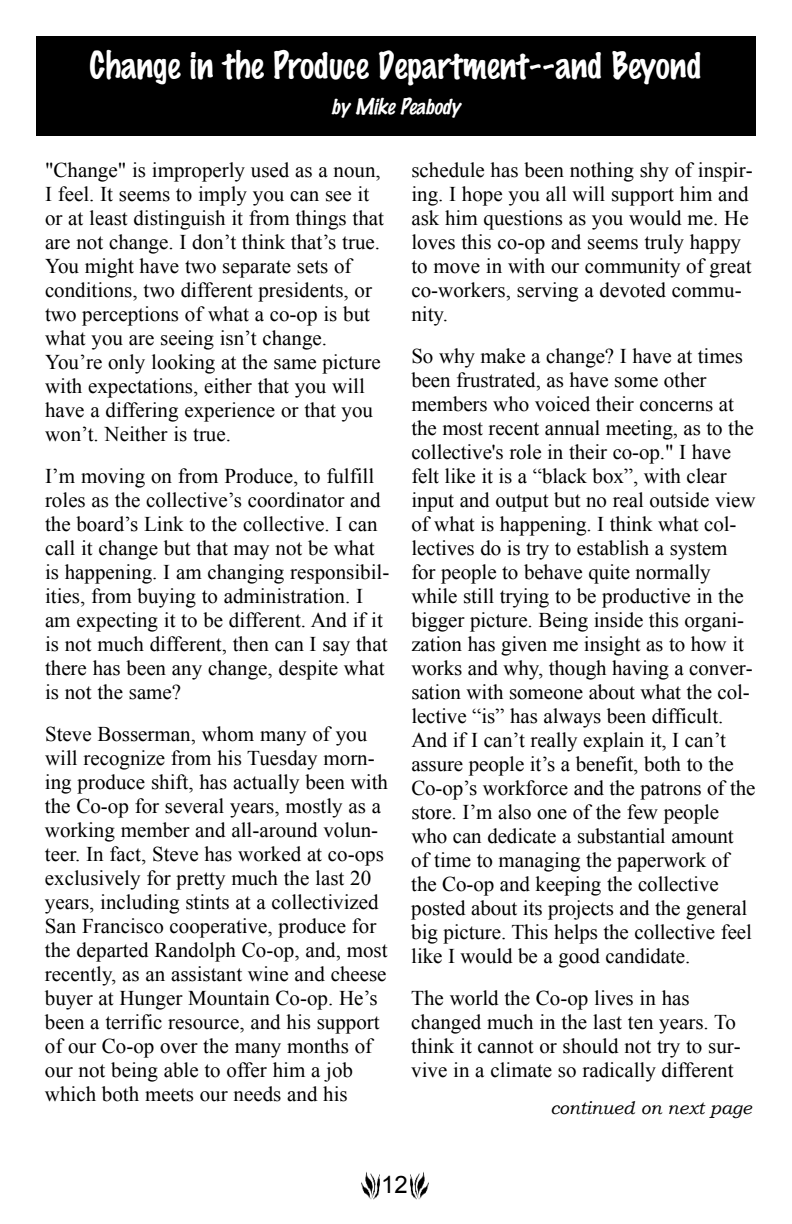
<style>
.page{position:relative;width:792px;height:1224px;background:#fff}
.page>*{position:absolute;margin:0;border:0;box-sizing:border-box;transform-origin:0 0}
.t1{font:100 34px "Marker Felt";color:#fff}
.t2{font:24px "Arial";color:#000}
.t3{font:21px/24px "Times New Roman";color:#000}
.t4{font:italic 100 20px "Marker Felt";color:#fff}
.t5{font:italic 18px "Bookman Old Style";color:#000}
</style>
<div class="page">
<img style="left:410px;top:1171px;width:19px;height:29px">
<img style="left:361px;top:1171px;width:19px;height:29px">
<div style="left:36px;top:36px;width:720px;height:100px;background:#000"></div>
<h1 class="t1" style="left:90px;top:49px;width:613px">Change in the Produce Department--and Beyond</h1>
<p class="t4" style="left:331px;top:97px;width:130px">by Mike Peabody</p>
<p class="t3" style="left:45px;top:157px;width:341px">"Change" is improperly used as a noun, I feel. It seems to imply you can see it or at least distinguish it from things that are not change. I don’t think that’s true.<br>You might have two separate sets of conditions, two different presidents, or two perceptions of what a co-op is but what you are seeing isn’t change.<br>You’re only looking at the same picture with expectations, either that you will have a differing experience or that you won’t. Neither is true.</p>
<p class="t3" style="left:45px;top:463px;width:346px">I’m moving on from Produce, to fulfill roles as the collective’s coordinator and the board’s Link to the collective. I can call it change but that may not be what is happening. I am changing responsibil&shy;ities, from buying to administration. I am expecting it to be different. And if it is not much different, then can I say that there has been any change, despite what is not the same?</p>
<p class="t3" style="left:45px;top:721px;width:345px">Steve Bosserman, whom many of you will recognize from his Tuesday morn&shy;ing produce shift, has actually been with the Co-op for several years, mostly as a working member and all-around volun&shy;teer. In fact, Steve has worked at co-ops exclusively for pretty much the last 20 years, including stints at a collectivized San Francisco cooperative, produce for the departed Randolph Co-op, and, most recently, as an assistant wine and cheese buyer at Hunger Mountain Co-op. He’s been a terrific resource, and his support of our Co-op over the many months of our not being able to offer him a job which both meets our needs and his</p>
<p class="t3" style="left:411px;top:157px;width:343px">schedule has been nothing shy of inspir&shy;ing. I hope you all will support him and ask him questions as you would me. He loves this co-op and seems truly happy to move in with our community of great co-workers, serving a devoted commu&shy;nity.</p>
<p class="t3" style="left:411px;top:343px;width:346px">So why make a change? I have at times been frustrated, as have some other members who voiced their concerns at the most recent annual meeting, as to the collective's role in their co-op." I have felt like it is a “black box”, with clear input and output but no real outside view of what is happening. I think what col&shy;lectives do is try to establish a system for people to behave quite normally while still trying to be productive in the bigger picture. Being inside this organi&shy;zation has given me insight as to how it works and why, though having a conver&shy;sation with someone about what the col&shy;lective “is” has always been difficult.<br>And if I can’t really explain it, I can’t assure people it’s a benefit, both to the Co-op’s workforce and the patrons of the store. I’m also one of the few people who can dedicate a substantial amount of time to managing the paperwork of the Co-op and keeping the collective posted about its projects and the general big picture. This helps the collective feel like I would be a good candidate.</p>
<p class="t3" style="left:411px;top:985px;width:331px">The world the Co-op lives in has changed much in the last ten years. To think it cannot or should not try to sur&shy;vive in a climate so radically different</p>
<p class="t5" style="left:551px;top:1097px;width:203px">continued on next page</p>
<p class="t2" style="left:381px;top:1171px;width:28px">12</p>
</div>
